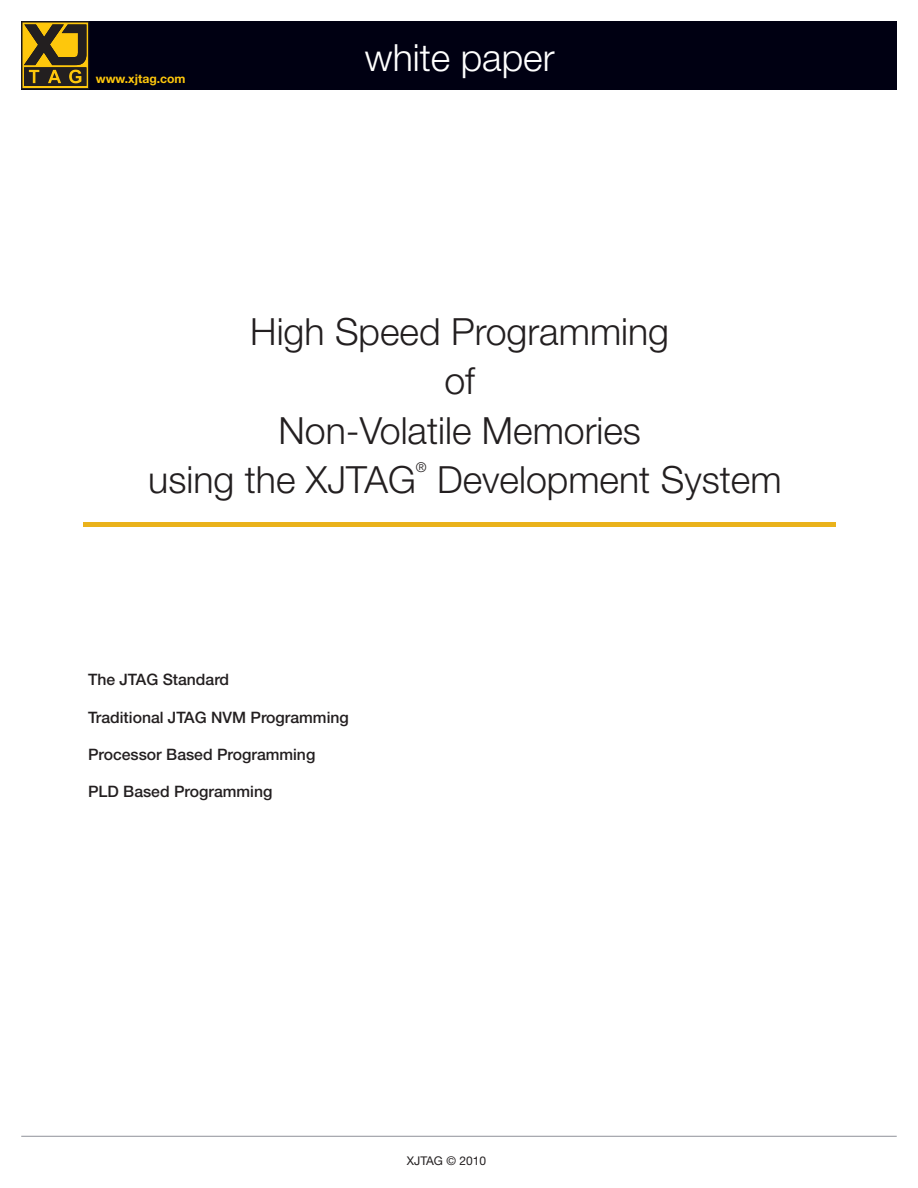
<style>
.page{position:relative;width:918px;height:1188px;background:#fff}
.page>*{position:absolute;margin:0;border:0;box-sizing:border-box;transform-origin:0 0}
.t1{font:300 37.5px "Helvetica Neue LT";color:#231f20}
.t2{font:300 37.5px "Helvetica Neue LT";color:#fff}
.t3{font:500 15.75px "Helvetica Neue";color:#231f20}
.t4{font:300 13.5px "Helvetica Neue LT";color:#231f20}
.t5{font:700 12.15px "Helvetica Neue LT";color:#fec70c}
.t6{font:12px "Helvetica Neue LT";color:#231f20}
</style>
<div class="page">
<div style="left:21px;top:21px;width:876px;height:68px;background:#000012"></div>
<svg style="left:21px;top:21px;width:68px;height:68px"></svg>
<hr style="left:83px;top:522px;width:753px;height:4px;background:#eab21b">
<hr style="left:21px;top:1136px;width:876px;height:1px;background:#8f9299">
<p class="t5" style="left:96px;top:72px;width:91px">www.xjtag.com</p>
<h1 class="t2" style="left:365px;top:35px;width:191px">white paper</h1>
<h1 class="t1" style="left:250px;top:308px;width:420px">High Speed Programming</h1>
<h1 class="t1" style="left:444px;top:358px;width:32px">of</h1>
<h1 class="t1" style="left:278px;top:407px;width:364px">Non-Volatile Memories</h1>
<h1 class="t1" style="left:148px;top:457px;width:269px">using the XJTAG</h1>
<p class="t4" style="left:416px;top:459px;width:12px">®</p>
<h1 class="t1" style="left:437px;top:457px;width:346px">Development System</h1>
<p class="t3" style="left:88px;top:670px;width:143px">The JTAG Standard</p>
<p class="t3" style="left:88px;top:708px;width:262px">Traditional JTAG NVM Programming</p>
<p class="t3" style="left:88px;top:745px;width:229px">Processor Based Programming</p>
<p class="t3" style="left:88px;top:782px;width:186px">PLD Based Programming</p>
<p class="t6" style="left:407px;top:1154px;width:81px">XJTAG © 2010</p>
</div>
